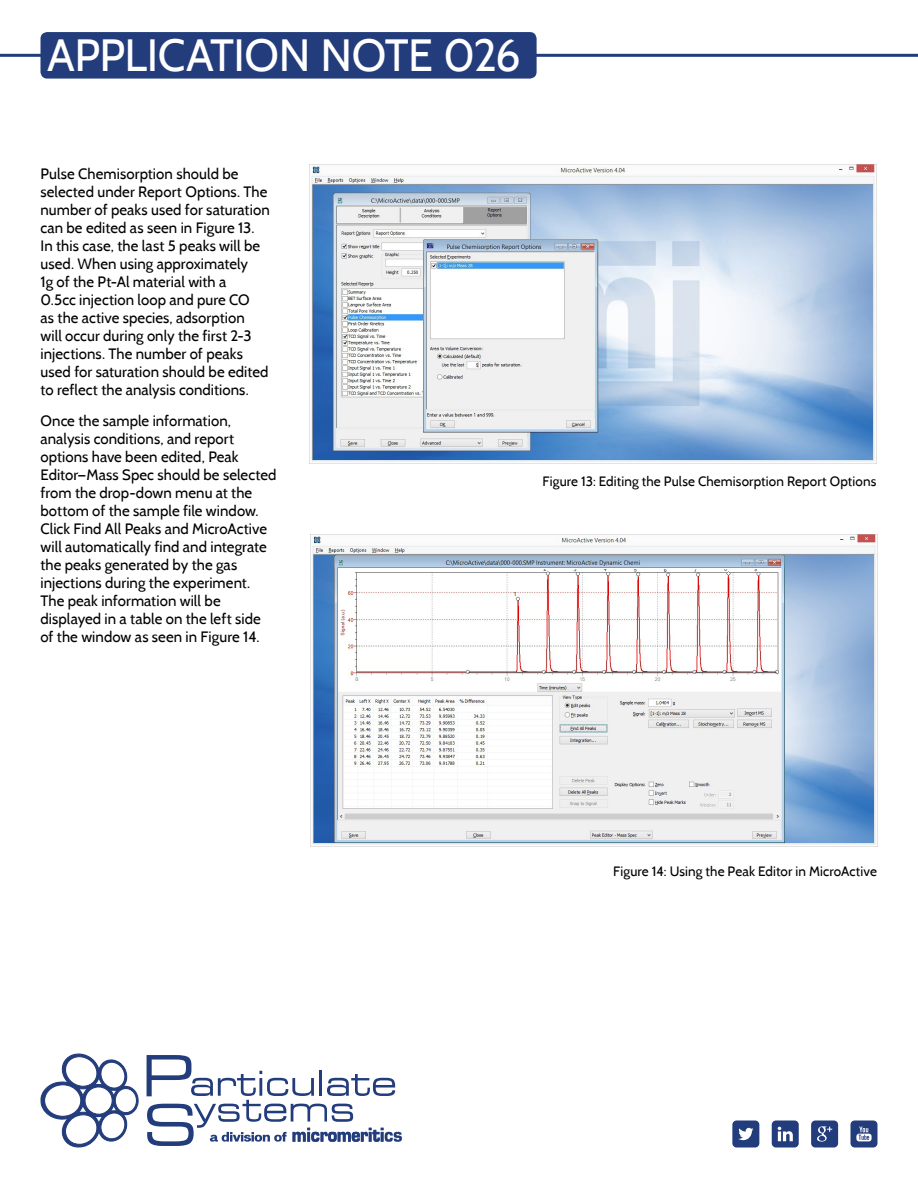
<style>
.page{position:relative;width:918px;height:1188px;background:#fff}
.page>*{position:absolute;margin:0;border:0;box-sizing:border-box;transform-origin:0 0}
.t1{font:45px "Cabin";letter-spacing:-.015em;color:#fff}
.t2{font:15px/18px "Cabin";letter-spacing:.005em;color:#000}
.t3{font:13.5px "Cabin";letter-spacing:.01em;color:#000}
</style>
<div class="page">
<hr style="left:0;top:54px;width:918px;height:3px;background:#233c7b">
<div style="left:40px;top:32px;width:497px;height:47px;background:#233c7b;border-radius:7px"></div>
<svg style="left:732px;top:1120px;width:27px;height:28px"></svg>
<svg style="left:772px;top:1120px;width:27px;height:28px"></svg>
<svg style="left:811px;top:1120px;width:27px;height:28px"></svg>
<svg style="left:850px;top:1120px;width:28px;height:28px"></svg>
<svg style="left:40px;top:1053px;width:99px;height:95px"></svg>
<svg style="left:147px;top:1055px;width:255px;height:91px"></svg>
<img style="left:310px;top:164px;width:567px;height:299px">
<img style="left:310px;top:535px;width:568px;height:311px">
<h1 class="t1" style="left:47px;top:28px;width:475px">APPLICATION NOTE 026</h1>
<p class="t2" style="left:40px;top:164px;width:231px">Pulse Chemisorption should be selected under Report Options. The number of peaks used for saturation can be edited as seen in Figure 13.<br>In this case, the last 5 peaks will be used. When using approximately<br>1g of the Pt-Al material with a<br>0.5cc injection loop and pure CO<br>as the active species, adsorption will occur during only the first 2-3 injections. The number of peaks used for saturation should be edited to reflect the analysis conditions.</p>
<p class="t2" style="left:40px;top:412px;width:238px">Once the sample information, analysis conditions, and report options have been edited, Peak Editor—Mass Spec should be selected from the drop-down menu at the bottom of the sample file window.<br>Click Find All Peaks and MicroActive will automatically find and integrate the peaks generated by the gas injections during the experiment.<br>The peak information will be displayed in a table on the left side of the window as seen in Figure 14.</p>
<p class="t3" style="left:543px;top:473px;width:335px">Figure 13: Editing the Pulse Chemisorption Report Options</p>
<p class="t3" style="left:613px;top:863px;width:265px">Figure 14: Using the Peak Editor in MicroActive</p>
</div>
